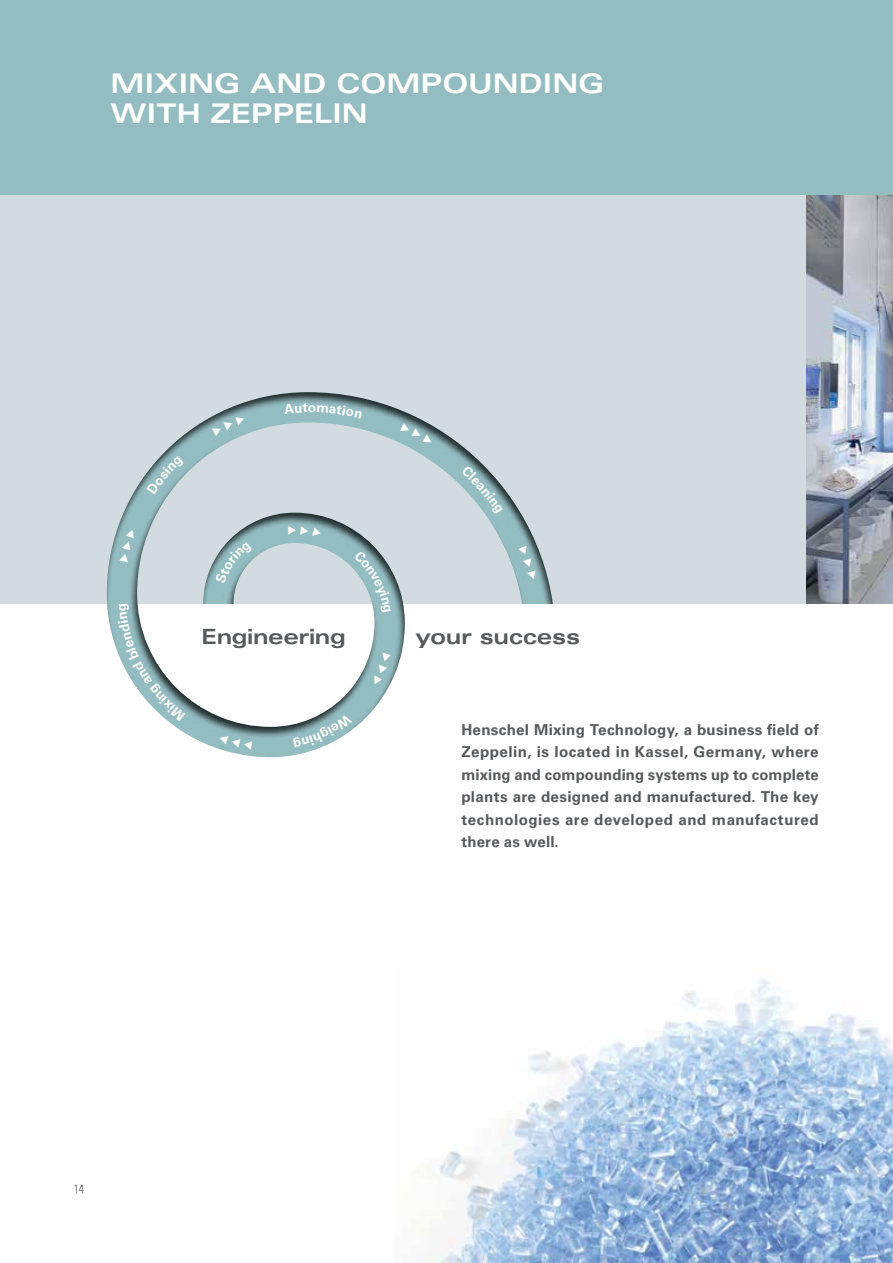
<style>
.page{position:relative;width:893px;height:1263px;background:#fff}
.page>*{position:absolute;margin:0;border:0;box-sizing:border-box;transform-origin:0 0}
.t1{font:700 expanded 27px/30px "Univers LT Std";color:#fff}
.t2{font:700 expanded 21px "Univers LT Std";letter-spacing:-.015em;color:#58595b}
.t3{font:700 15px/22.5px "Univers LT Std";letter-spacing:.035em;color:#58595b;text-align:justify}
.t4{font:300 condensed 12px "Univers LT Std";color:#58595b}
</style>
<div class="page">
<div style="left:0;top:0;width:886px;height:795px;background:#94bdc1"></div>
<div style="left:872px;top:0;width:21px;height:300px;background:#94bdc1"></div>
<img style="left:428px;top:979px;width:465px;height:284px">
<svg style="left:0;top:376px;width:806px;height:227px;background:#c9d5da"></svg>
<svg style="left:0;top:604px;width:490px;height:165px;background:#f3f6f6"></svg>
<div style="left:0;top:769px;width:841px;height:129px;background:#fff"></div>
<div style="left:0;top:196px;width:809px;height:180px;background:#d2dbe0"></div>
<img style="left:806px;top:196px;width:87px;height:408px">
<div style="left:490px;top:604px;width:403px;height:324px;background:#fff"></div>
<svg style="left:215px;top:542px;width:37px;height:42px"></svg>
<svg style="left:288px;top:525px;width:34px;height:13px"></svg>
<svg style="left:354px;top:550px;width:37px;height:63px"></svg>
<svg style="left:371px;top:653px;width:20px;height:34px"></svg>
<svg style="left:293px;top:714px;width:59px;height:33px"></svg>
<svg style="left:218px;top:733px;width:35px;height:17px"></svg>
<svg style="left:118px;top:604px;width:67px;height:117px"></svg>
<svg style="left:119px;top:528px;width:18px;height:35px"></svg>
<svg style="left:147px;top:456px;width:37px;height:38px"></svg>
<svg style="left:212px;top:414px;width:34px;height:22px"></svg>
<svg style="left:284px;top:403px;width:78px;height:15px"></svg>
<svg style="left:400px;top:423px;width:34px;height:23px"></svg>
<svg style="left:461px;top:465px;width:42px;height:50px"></svg>
<svg style="left:519px;top:546px;width:19px;height:34px"></svg>
<h1 class="t1" style="left:111px;top:68px;width:495px">MIXING AND COMPOUNDING<br>WITH ZEPPELIN</h1>
<h2 class="t2" style="left:202px;top:625px;width:146px">Engineering</h2>
<h2 class="t2" style="left:415px;top:625px;width:166px">your success</h2>
<p class="t3" style="left:461px;top:718px;width:359px">Henschel Mixing Technology, a business field of Zeppelin, is located in Kassel, Germany, where mixing and compounding systems up to complete plants are designed and manufactured. The key technologies are developed and manufactured there as well.</p>
<p class="t4" style="left:74px;top:1181px;width:12px">14</p>
</div>
